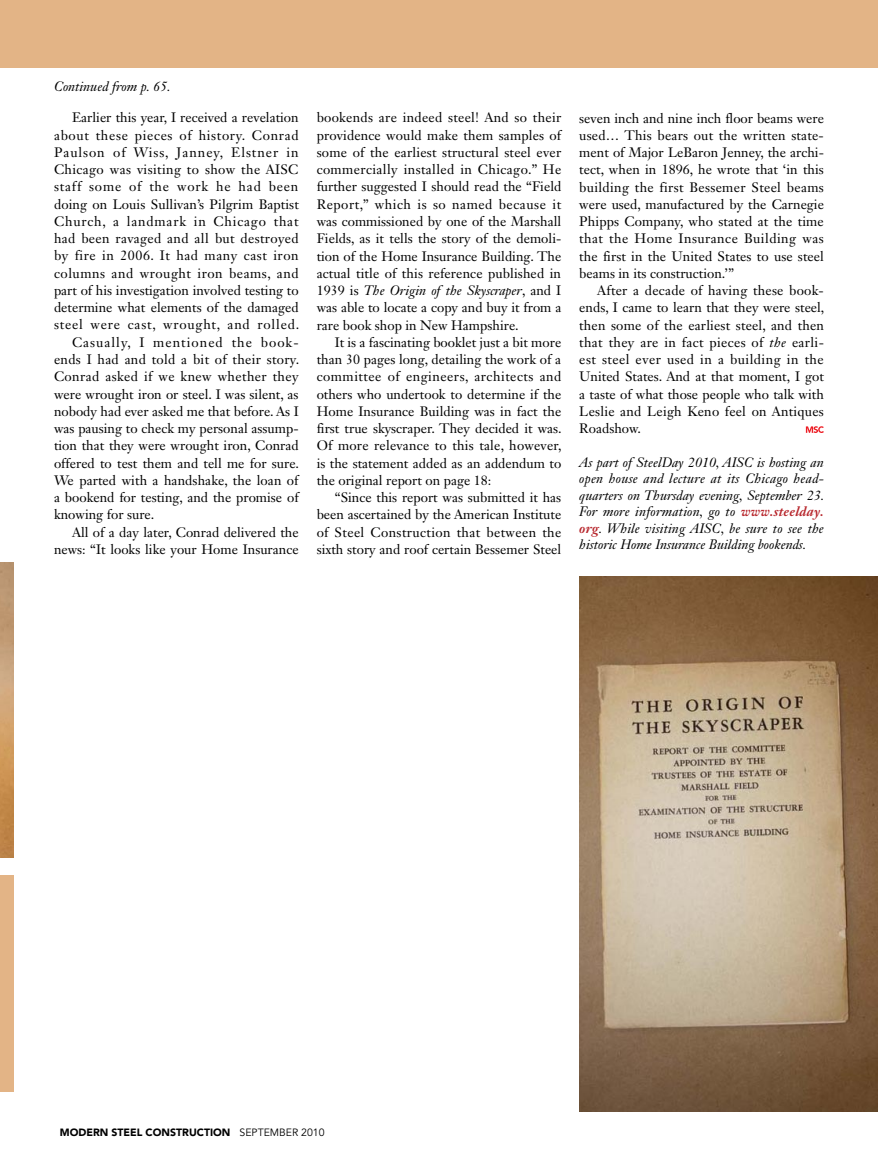
<style>
.page{position:relative;width:878px;height:1175px;background:#fff}
.page>*{position:absolute;margin:0;border:0;box-sizing:border-box;transform-origin:0 0}
.t1{font:13.5px/17.2px "Janson Text LT Std";color:#000;text-align:justify}
.t2{font:italic 13.5px/16.5px "Janson Text LT Std";color:#000;text-align:justify}
.t3{font:13.5px "Janson Text LT Std";letter-spacing:.025em;color:#000}
.t4{font:13.5px "Janson Text LT Std";letter-spacing:.06em;color:#000}
.t5{font:13.5px "Janson Text LT Std";letter-spacing:.04em;color:#000}
.t6{font:13.5px "Janson Text LT Std";letter-spacing:.05em;color:#000}
.t7{font:13.5px "Janson Text LT Std";letter-spacing:.02em;color:#000}
.t8{font:13.5px "Janson Text LT Std";letter-spacing:.07em;color:#000}
.t9{font:13.5px "Janson Text LT Std";letter-spacing:.075em;color:#000}
.t10{font:900 10.5px "Avenir LT Std";color:#000}
.s1{font-style:italic}
.s2{font-weight:700;color:#b8292f}
.s3{font-weight:400}
</style>
<div class="page">
<div style="left:0;top:875px;width:14px;height:216px;background:#e3b486"></div>
<img style="left:0;top:562px;width:14px;height:295px">
<svg style="left:805px;top:426px;width:18px;height:7px"></svg>
<div style="left:0;top:0;width:878px;height:68px;background:#e3b486"></div>
<img style="left:579px;top:576px;width:299px;height:536px">
<p class="t2" style="left:54px;top:78px;width:118px">Continued from p. 65.</p>
<p class="t1" style="left:72px;top:109px;width:228px">Earlier this year, I received a revelation</p>
<p class="t6" style="left:54px;top:126px;width:246px">about these pieces of history. Conrad</p>
<p class="t8" style="left:54px;top:144px;width:246px">Paulson of Wiss, Janney, Elstner in</p>
<p class="t3" style="left:54px;top:161px;width:246px">Chicago was visiting to show the AISC</p>
<p class="t4" style="left:54px;top:178px;width:246px">staff some of the work he had been</p>
<p class="t1" style="left:54px;top:195px;width:246px">doing on Louis Sullivan’s Pilgrim Baptist</p>
<p class="t4" style="left:54px;top:213px;width:246px">Church, a landmark in Chicago that</p>
<p class="t3" style="left:54px;top:230px;width:246px">had been ravaged and all but destroyed</p>
<p class="t5" style="left:54px;top:247px;width:246px">by fire in 2006. It had many cast iron</p>
<p class="t5" style="left:54px;top:264px;width:246px">columns and wrought iron beams, and</p>
<p class="t1" style="left:54px;top:281px;width:246px">part of his investigation involved testing to</p>
<p class="t1" style="left:54px;top:299px;width:246px">determine what elements of the damaged</p>
<p class="t4" style="left:54px;top:316px;width:247px">steel were cast, wrought, and rolled.</p>
<p class="t9" style="left:72px;top:333px;width:228px">Casually, I mentioned the book-</p>
<p class="t7" style="left:54px;top:351px;width:246px">ends I had and told a bit of their story.</p>
<p class="t3" style="left:54px;top:368px;width:246px">Conrad asked if we knew whether they</p>
<p class="t1" style="left:54px;top:385px;width:246px">were wrought iron or steel. I was silent, as</p>
<p class="t1" style="left:54px;top:402px;width:246px">nobody had ever asked me that before. As I</p>
<p class="t1" style="left:54px;top:419px;width:246px">was pausing to check my personal assump-</p>
<p class="t1" style="left:54px;top:437px;width:246px">tion that they were wrought iron, Conrad</p>
<p class="t1" style="left:54px;top:454px;width:246px">offered to test them and tell me for sure.</p>
<p class="t1" style="left:54px;top:471px;width:246px">We parted with a handshake, the loan of</p>
<p class="t1" style="left:54px;top:488px;width:246px">a bookend for testing, and the promise of</p>
<p class="t1" style="left:54px;top:506px;width:102px">knowing for sure.</p>
<p class="t1" style="left:72px;top:523px;width:228px">All of a day later, Conrad delivered the</p>
<p class="t1" style="left:54px;top:540px;width:246px">news: “It looks like your Home Insurance</p>
<p class="t1" style="left:316px;top:109px;width:246px">bookends are indeed steel! And so their providence would make them samples of some of the earliest structural steel ever commercially installed in Chicago.” He further suggested I should read the “Field Report,” which is so named because it was commissioned by one of the Marshall Fields, as it tells the story of the demoli&shy;tion of the Home Insurance Building. The actual title of this reference published in 1939 is <span class="s1">The Origin of the Skyscraper</span>, and I was able to locate a copy and buy it from a rare book shop in New Hampshire.</p>
<p class="t1" style="left:316px;top:333px;width:246px;text-indent:18px">It is a fascinating booklet just a bit more than 30 pages long, detailing the work of a committee of engineers, architects and others who undertook to determine if the Home Insurance Building was in fact the first true skyscraper. They decided it was.<br>Of more relevance to this tale, however, is the statement added as an addendum to the original report on page 18:</p>
<p class="t1" style="left:316px;top:489px;width:246px;text-indent:18px">“Since this report was submitted it has been ascertained by the American Institute of Steel Construction that between the sixth story and roof certain Bessemer Steel</p>
<p class="t1" style="left:579px;top:109px;width:246px">seven inch and nine inch floor beams were used… This bears out the written state&shy;ment of Major LeBaron Jenney, the archi&shy;tect, when in 1896, he wrote that ‘in this building the first Bessemer Steel beams were used, manufactured by the Carnegie Phipps Company, who stated at the time that the Home Insurance Building was the first in the United States to use steel beams in its construction.’”</p>
<p class="t1" style="left:579px;top:282px;width:246px;text-indent:18px">After a decade of having these book&shy;ends, I came to learn that they were steel, then some of the earliest steel, and then that they are in fact pieces of <span class="s1">the</span> earli&shy;est steel ever used in a building in the United States. And at that moment, I got a taste of what those people who talk with Leslie and Leigh Keno feel on Antiques Roadshow.</p>
<p class="t2" style="left:579px;top:454px;width:246px">As part of SteelDay 2010, AISC is hosting an open house and lecture at its Chicago head&shy;quarters on Thursday evening, September 23.<br>For more information, go to <span class="s2">www.steelday. org</span>. While visiting AISC, be sure to see the historic Home Insurance Building bookends.</p>
<p class="t10" style="left:60px;top:1125px;width:266px">MODERN STEEL CONSTRUCTION <span class="s3">SEPTEMBER 2010</span></p>
</div>
